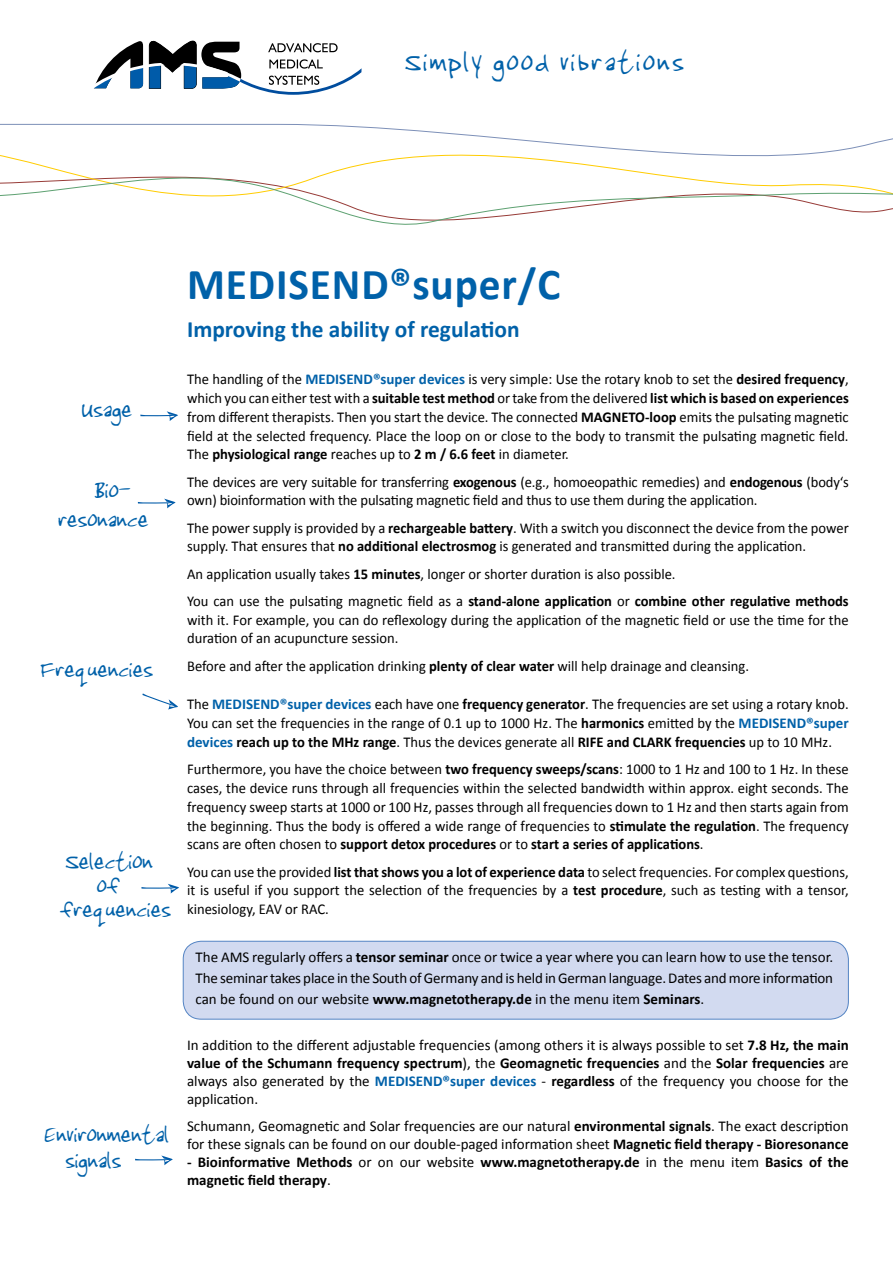
<style>
.page{position:relative;width:893px;height:1263px;background:#fff}
.page>*{position:absolute;margin:0;border:0;box-sizing:border-box;transform-origin:0 0}
.t1{font:700 44.25px "Calibri";letter-spacing:.02em;color:#0061a9}
.t2{font:39.6px "Jenkinsv 20";letter-spacing:.06em;color:#0061a9}
.t3{font:33px/24px "Jenkinsv 20";color:#0061a9;text-align:center}
.t4{font:700 23.4px "Calibri";color:#0061a9}
.t5{font:15px/18.8px "Calibri";color:#000;text-align:justify}
.t6{font:700 15px/18px "Calibri";color:#000}
.s1{font-weight:700;color:#0061a9}
.s2{font-weight:700}
.s3{font-weight:400}
</style>
<div class="page">
<svg style="left:94px;top:40px;width:268px;height:55px"></svg>
<svg style="left:0;top:123px;width:893px;height:20px"></svg>
<svg style="left:0;top:143px;width:893px;height:82px"></svg>
<svg style="left:140px;top:411px;width:38px;height:10px"></svg>
<svg style="left:141px;top:884px;width:38px;height:10px"></svg>
<div style="left:183px;top:941px;width:665px;height:78px;background:#d2daf0;border-radius:18px"></div>
<div style="left:183px;top:941px;width:666px;height:78px;border:1px solid #5484c4;border-radius:18px"></div>
<svg style="left:135px;top:1155px;width:38px;height:11px"></svg>
<svg style="left:137px;top:498px;width:39px;height:11px"></svg>
<svg style="left:142px;top:693px;width:36px;height:17px"></svg>
<h2 class="t2" style="left:404px;top:39px;width:280px">Simply good vibrations</h2>
<h3 class="t3" style="left:81px;top:398px;width:52px">Usage</h3>
<h3 class="t3" style="left:57px;top:476px;width:92px;line-height:28.5px">Bio&shy;resonance</h3>
<h3 class="t3" style="left:39px;top:657px;width:114px">Frequencies</h3>
<h3 class="t3" style="left:59px;top:850px;width:112px">Selection of frequencies</h3>
<h3 class="t3" style="left:64px;top:1122px;width:105px;line-height:25.5px;text-align:left;text-indent:-21px">Environmental signals</h3>
<h1 class="t1" style="left:187px;top:256px;width:375px">MEDISEND®super/C</h1>
<h3 class="t4" style="left:187px;top:314px;width:334px">Improving the ability of regulation</h3>
<p class="t5" style="left:187px;top:370px;width:663px">The handling of the <span class="s1">MEDISEND®super devices</span> is very simple: Use the rotary knob to set the <span class="s2">desired frequency</span>, which you can either test with a <span class="s2">suitable test method</span> or take from the delivered <span class="s2">list which is based on experiences </span>from different therapists. Then you start the device. The connected <span class="s2">MAGNETO-loop</span> emits the pulsating magnetic field at the selected frequency. Place the loop on or close to the body to transmit the pulsating magnetic field.<br>The <span class="s2">physiological range</span> reaches up to <span class="s2">2 m / 6.6 feet</span> in diameter.</p>
<p class="t5" style="left:187px;top:472px;width:663px">The devices are very suitable for transferring <span class="s2">exogenous</span> (e.g., homoeopathic remedies) and <span class="s2">endogenous</span> (body‘s own) bioinformation with the pulsating magnetic field and thus to use them during the application.</p>
<p class="t5" style="left:187px;top:518px;width:663px">The power supply is provided by a <span class="s2">rechargeable battery</span>. With a switch you disconnect the device from the power supply. That ensures that <span class="s2">no additional electrosmog</span> is generated and transmitted during the application.</p>
<p class="t5" style="left:187px;top:560px;width:663px;line-height:27.3px">An application usually takes <span class="s2">15 minutes</span>, longer or shorter duration is also possible.<br>You can use the pulsating magnetic field as a <span class="s2">stand-alone application</span> or <span class="s2">combine other regulative methods</span></p>
<p class="t5" style="left:187px;top:610px;width:663px">with it. For example, you can do reflexology during the application of the magnetic field or use the time for the duration of an acupuncture session.</p>
<p class="t5" style="left:187px;top:656px;width:563px">Before and after the application drinking <span class="s2">plenty of clear water</span> will help drainage and cleansing.</p>
<p class="t5" style="left:187px;top:695px;width:663px">The <span class="s1">MEDISEND®super devices</span> each have one <span class="s2">frequency generator</span>. The frequencies are set using a rotary knob.<br>You can set the frequencies in the range of 0.1 up to 1000 Hz. The <span class="s2">harmonics</span> emitted by the <span class="s1">MEDISEND®super devices</span> <span class="s2">reach up to the MHz range</span>. Thus the devices generate all <span class="s2">RIFE and CLARK frequencies</span> up to 10 MHz.</p>
<p class="t5" style="left:187px;top:760px;width:663px">Furthermore, you have the choice between <span class="s2">two frequency sweeps/scans</span>: 1000 to 1 Hz and 100 to 1 Hz. In these cases, the device runs through all frequencies within the selected bandwidth within approx. eight seconds. The frequency sweep starts at 1000 or 100 Hz, passes through all frequencies down to 1 Hz and then starts again from the beginning. Thus the body is offered a wide range of frequencies to <span class="s2">stimulate the regulation</span>. The frequency scans are often chosen to <span class="s2">support detox procedures</span> or to <span class="s2">start a series of applications</span>.</p>
<p class="t5" style="left:187px;top:862px;width:663px">You can use the provided <span class="s2">list that shows you a lot of experience data</span> to select frequencies. For complex questions, it is useful if you support the selection of the frequencies by a <span class="s2">test procedure</span>, such as testing with a tensor, kinesiology, EAV or RAC.</p>
<p class="t5" style="left:196px;top:946px;width:639px;line-height:21px">The AMS regularly offers a <span class="s2">tensor seminar</span> once or twice a year where you can learn how to use the tensor.<br>The seminar takes place in the South of Germany and is held in German language. Dates and more information can be found on our website <span class="s2">www.magnetotherapy.de</span> in the menu item <span class="s2">Seminars</span>.</p>
<p class="t5" style="left:187px;top:1035px;width:663px;line-height:18.3px">In addition to the different adjustable frequencies (among others it is always possible to set <span class="s2">7.8 Hz, the main value of the Schumann frequency spectrum</span>), the <span class="s2">Geomagnetic frequencies</span> and the <span class="s2">Solar frequencies</span> are always also generated by the <span class="s1">MEDISEND®super devices</span> - <span class="s2">regardless</span> of the frequency you choose for the application.</p>
<p class="t5" style="left:187px;top:1117px;width:663px;line-height:18px">Schumann, Geomagnetic and Solar frequencies are our natural <span class="s2">environmental signals</span>. The exact description for these signals can be found on our double-paged information sheet <span class="s2">Magnetic field therapy - Bioresonance</span></p>
<p class="t6" style="left:187px;top:1153px;width:663px">- Bioinformative Methods <span class="s3">or on our website</span> www.magnetotherapy.de <span class="s3">in the menu item</span> Basics of the magnetic field therapy<span class="s3">.</span></p>
</div>
